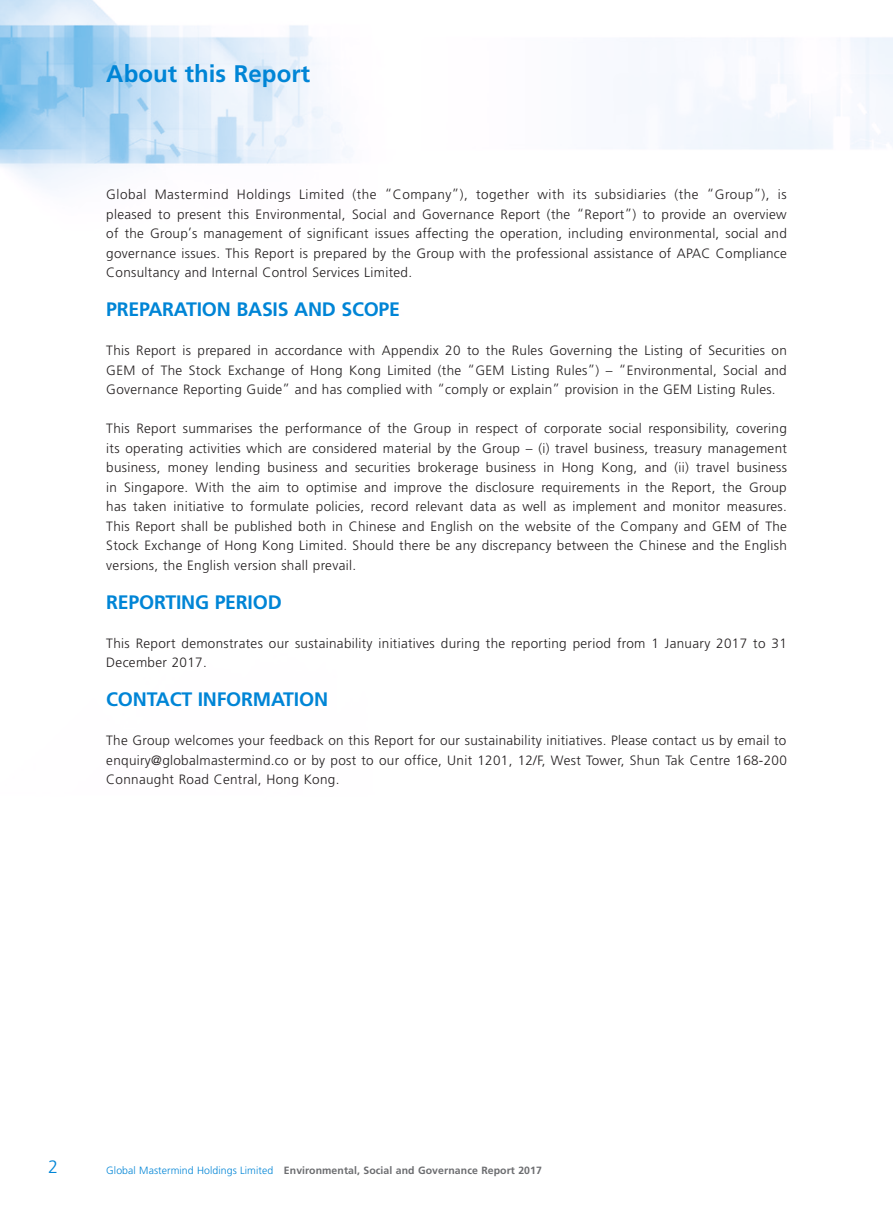
<style>
.page{position:relative;width:893px;height:1212px;background:#fff}
.page>*{position:absolute;margin:0;border:0;box-sizing:border-box;transform-origin:0 0}
.t1{font:700 24px "Frutiger LT Std";letter-spacing:.005em;color:#0085d6}
.Heading_1{font:700 19.5px "Frutiger LT Std";letter-spacing:-.01em;color:#0085d6}
.t2{font:300 18px "Frutiger LT Std";color:#0085d6}
.Body_Text{font:300 13.5px/19.5px "Frutiger LT Std";letter-spacing:.025em;color:#231f20;text-align:justify}
.t3{font:700 10.5px "Frutiger LT Std";letter-spacing:.01em;color:#6c6d70}
.s1{font-weight:300;color:#0085d6}
</style>
<div class="page">
<img style="left:0;top:0;width:893px;height:189px">
<p class="t1" style="left:106px;top:60px;width:205px">About this Report</p>
<p class="Body_Text" style="left:106px;top:185px;width:682px">Global Mastermind Holdings Limited (the “Company”), together with its subsidiaries (the “Group”), is pleased to present this Environmental, Social and Governance Report (the “Report”) to provide an overview of the Group’s management of significant issues affecting the operation, including environmental, social and governance issues. This Report is prepared by the Group with the professional assistance of APAC Compliance Consultancy and Internal Control Services Limited.</p>
<p class="Heading_1" style="left:106px;top:298px;width:295px">PREPARATION BASIS AND SCOPE</p>
<p class="Body_Text" style="left:106px;top:341px;width:682px">This Report is prepared in accordance with Appendix 20 to the Rules Governing the Listing of Securities on GEM of The Stock Exchange of Hong Kong Limited (the “GEM Listing Rules”) – “Environmental, Social and Governance Reporting Guide” and has complied with “comply or explain” provision in the GEM Listing Rules.</p>
<p class="Body_Text" style="left:106px;top:419px;width:682px">This Report summarises the performance of the Group in respect of corporate social responsibility, covering its operating activities which are considered material by the Group – (i) travel business, treasury management business, money lending business and securities brokerage business in Hong Kong, and (ii) travel business in Singapore. With the aim to optimise and improve the disclosure requirements in the Report, the Group has taken initiative to formulate policies, record relevant data as well as implement and monitor measures.<br>This Report shall be published both in Chinese and English on the website of the Company and GEM of The Stock Exchange of Hong Kong Limited. Should there be any discrepancy between the Chinese and the English versions, the English version shall prevail.</p>
<p class="Heading_1" style="left:106px;top:590px;width:177px">REPORTING PERIOD</p>
<p class="Body_Text" style="left:106px;top:633px;width:682px">This Report demonstrates our sustainability initiatives during the reporting period from 1 January 2017 to 31<br>December 2017.</p>
<p class="Heading_1" style="left:106px;top:688px;width:223px">CONTACT INFORMATION</p>
<p class="Body_Text" style="left:106px;top:731px;width:682px">The Group welcomes your feedback on this Report for our sustainability initiatives. Please contact us by email to enquiry@globalmastermind.co or by post to our office, Unit 1201, 12/F, West Tower, Shun Tak Centre 168-200<br>Connaught Road Central, Hong Kong.</p>
<p class="t2" style="left:48px;top:1156px;width:12px">2</p>
<p class="t3" style="left:106px;top:1164px;width:437px"><span class="s1">Global Mastermind Holdings Limited</span> Environmental, Social and Governance Report 2017</p>
</div>
